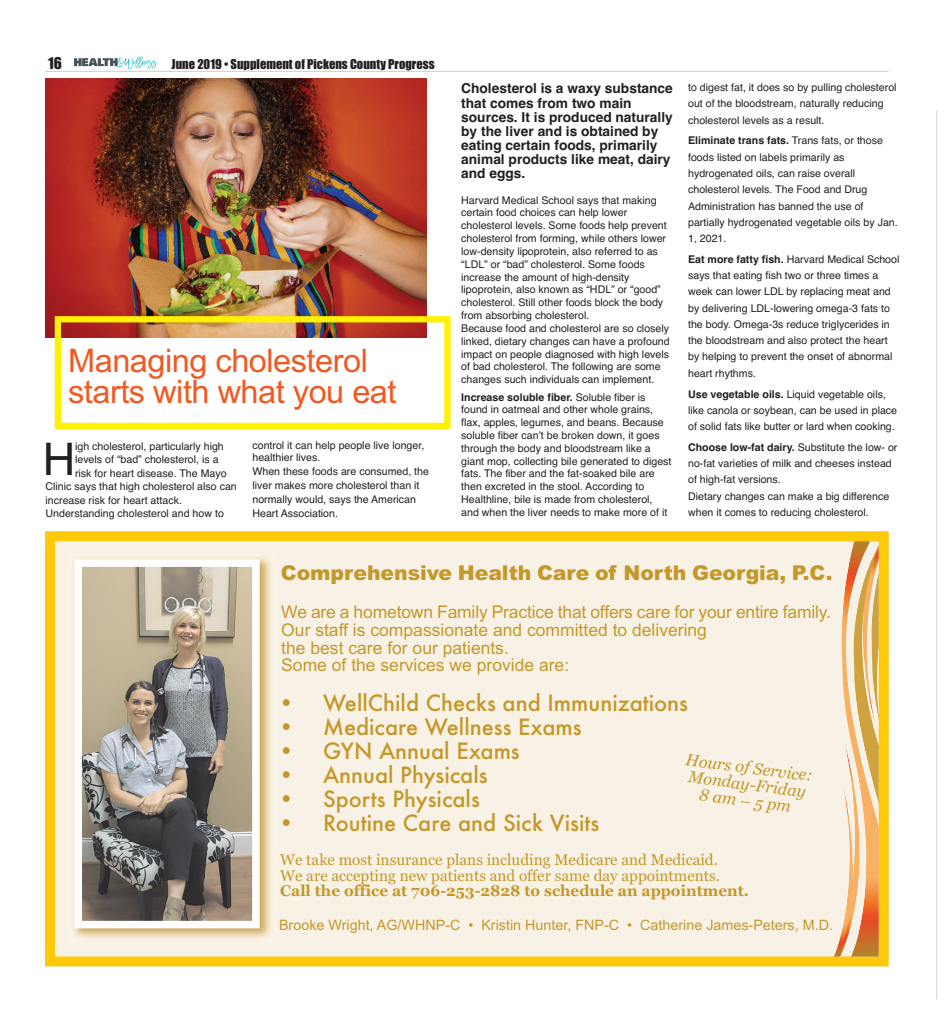
<style>
.page{position:relative;width:945px;height:1013px;background:#fff}
.page>*{position:absolute;margin:0;border:0;box-sizing:border-box;transform-origin:0 0}
.t1{font:44.88px "Helvetica";color:#231f20}
.t2{font:32.5px/31.2px "Arial";letter-spacing:-.015em;color:#f15921}
.t3{font:500 21.88px "Futura";color:#c4982a}
.t4{font:900 20.38px "Arial";letter-spacing:-.005em;color:#c4982a}
.t5{font:17.5px/17.9px "Arial";color:#c4982a}
.t6{font:italic 16.38px/16.8px "Georgia";color:#c4982a;text-align:center}
.t7{font:15.38px/15.6px "Georgia";color:#c4982a}
.t8{font:700 15.38px "Georgia";color:#c4982a}
.t9{font:15px "Impact";color:#231f20}
.t10{font:14.38px "Arial";color:#c4982a}
.t11{font:700 13.75px/14.1px "Helvetica";color:#231f20}
.t12{font:12.5px "Impact";color:#231f20}
.t13{font:11.38px "Calibri";color:#8d4121}
.t14{font:10.62px/12.9px "Helvetica";color:#231f20}
.t15{font:9.88px "Calibri";color:#8d4121}
.s1{font-weight:700}
</style>
<div class="page">
<hr style="left:936px;top:110px;width:1px;height:889px;background:#d1d2d4">
<hr style="left:45px;top:71px;width:844px;height:1px;background:#d1d2d4">
<svg style="left:74px;top:56px;width:83px;height:13px"></svg>
<img style="left:45px;top:79px;width:381px;height:259px">
<div style="left:55px;top:541px;width:824px;height:415px;background:#f8f2e6"></div>
<div style="left:45px;top:531px;width:844px;height:435px;border:10px solid #fec80b"></div>
<img style="left:73px;top:557px;width:198px;height:381px">
<img style="left:83px;top:568px;width:168px;height:351px">
<div style="left:74px;top:559px;width:186px;height:369px;border:8px solid #fff"></div>
<img style="left:834px;top:541px;width:45px;height:415px">
<div style="left:55px;top:316px;width:396px;height:113px;border:6px solid #fff101"></div>
<h3 class="t9" style="left:48px;top:55px;width:15px">16</h3>
<p class="t12" style="left:172px;top:57px;width:264px">June 2019 • Supplement of Pickens County Progress</p>
<h2 class="t2" style="left:68px;top:344px;width:330px">Managing cholesterol starts with what you eat</h2>
<h1 class="t1" style="left:43px;top:433px;width:34px">H</h1>
<p class="t14" style="left:75px;top:439px;width:150px">igh cholesterol, particularly high</p>
<p class="t14" style="left:75px;top:453px;width:145px">levels of “bad” cholesterol, is a</p>
<p class="t14" style="left:75px;top:466px;width:153px">risk for heart disease. The Mayo</p>
<p class="t14" style="left:46px;top:480px;width:193px">Clinic says that high cholesterol also can</p>
<p class="t14" style="left:46px;top:493px;width:138px">increase risk for heart attack.</p>
<p class="t14" style="left:46px;top:507px;width:180px">Understanding cholesterol and how to</p>
<p class="t14" style="left:252px;top:439px;width:173px">control it can help people live longer, healthier lives.</p>
<p class="t14" style="left:252px;top:465px;width:178px;line-height:13.9px">When these foods are consumed, the liver makes more cholesterol than it normally would, says the American<br>Heart Association.</p>
<p class="t11" style="left:461px;top:82px;width:213px">Cholesterol is a waxy substance that comes from two main sources. It is produced naturally by the liver and is obtained by eating certain foods, primarily animal products like meat, dairy and eggs.</p>
<p class="t14" style="left:461px;top:193px;width:210px">Harvard Medical School says that making certain food choices can help lower cholesterol levels. Some foods help prevent cholesterol from forming, while others lower low-density lipoprotein, also referred to as “LDL” or “bad” cholesterol. Some foods increase the amount of high-density lipoprotein, also known as “HDL” or “good” cholesterol. Still other foods block the body from absorbing cholesterol.<br>Because food and cholesterol are so closely linked, dietary changes can have a profound impact on people diagnosed with high levels of bad cholesterol. The following are some changes such individuals can implement.</p>
<p class="t14" style="left:461px;top:390px;width:212px"><span class="s1">Increase soluble fiber.</span> Soluble fiber is found in oatmeal and other whole grains, flax, apples, legumes, and beans. Because soluble fiber can’t be broken down, it goes through the body and bloodstream like a giant mop, collecting bile generated to digest fats. The fiber and the fat-soaked bile are then excreted in the stool. According to Healthline, bile is made from cholesterol, and when the liver needs to make more of it</p>
<p class="t14" style="left:688px;top:79px;width:210px;line-height:16.2px">to digest fat, it does so by pulling cholesterol out of the bloodstream, naturally reducing cholesterol levels as a result.</p>
<p class="t14" style="left:688px;top:133px;width:211px;line-height:16.2px"><span class="s1">Eliminate trans fats.</span> Trans fats, or those foods listed on labels primarily as hydrogenated oils, can raise overall cholesterol levels. The Food and Drug Administration has banned the use of partially hydrogenated vegetable oils by Jan.<br>1, 2021.</p>
<p class="t14" style="left:688px;top:251px;width:213px;line-height:16.2px"><span class="s1">Eat more fatty fish.</span> Harvard Medical School says that eating fish two or three times a week can lower LDL by replacing meat and by delivering LDL-lowering omega-3 fats to the body. Omega-3s reduce triglycerides in the bloodstream and also protect the heart by helping to prevent the onset of abnormal heart rhythms.</p>
<p class="t14" style="left:688px;top:386px;width:211px;line-height:16.2px"><span class="s1">Use vegetable oils.</span> Liquid vegetable oils, like canola or soybean, can be used in place of solid fats like butter or lard when cooking.</p>
<p class="t14" style="left:688px;top:439px;width:211px;line-height:16.2px"><span class="s1">Choose low-fat dairy.</span> Substitute the low- or no-fat varieties of milk and cheeses instead of high-fat versions.<br>Dietary changes can make a big difference when it comes to reducing cholesterol.</p>
<h3 class="t4" style="left:281px;top:561px;width:553px">Comprehensive Health Care of North Georgia, P.C.</h3>
<h3 class="t5" style="left:281px;top:603px;width:551px">We are a hometown Family Practice that offers care for your entire family.<br>Our staff is compassionate and committed to delivering<br>the best care for our patients.<br>Some of the services we provide are:</h3>
<p class="t13" style="left:455px;top:624px;width:4px">!</p>
<p class="t13" style="left:493px;top:624px;width:4px">!</p>
<p class="t13" style="left:514px;top:624px;width:4px">!</p>
<h3 class="t3" style="left:278px;top:690px;width:412px">• WellChild Checks and Immunizations</h3>
<h3 class="t3" style="left:278px;top:714px;width:305px">• Medicare Wellness Exams</h3>
<h3 class="t3" style="left:278px;top:738px;width:243px">• GYN Annual Exams</h3>
<h3 class="t3" style="left:278px;top:762px;width:211px">• Annual Physicals</h3>
<h3 class="t3" style="left:278px;top:787px;width:203px">• Sports Physicals</h3>
<h3 class="t3" style="left:278px;top:811px;width:323px">• Routine Care and Sick Visits</h3>
<p class="t13" style="left:414px;top:693px;width:4px">!</p>
<p class="t13" style="left:458px;top:693px;width:4px">!</p>
<p class="t13" style="left:441px;top:723px;width:4px">!</p>
<p class="t13" style="left:462px;top:723px;width:4px">!</p>
<p class="t13" style="left:482px;top:723px;width:4px">!</p>
<p class="t13" style="left:509px;top:723px;width:4px">!</p>
<h3 class="t6" style="left:687px;top:751px;width:130px;rotate:7deg">Hours of Service:<br>Monday-Friday<br>8am–5pm</h3>
<h3 class="t7" style="left:280px;top:851px;width:441px">We take most insurance plans including Medicare and Medicaid.<br>We are accepting new patients and offer same day appointments.</h3>
<h3 class="t8" style="left:280px;top:882px;width:470px">Call the office at 706-253-2828 to schedule an appointment.</h3>
<p class="t15" style="left:407px;top:805px;width:4px">!</p>
<p class="t15" style="left:490px;top:805px;width:4px">!</p>
<p class="t15" style="left:552px;top:805px;width:4px">!</p>
<p class="t15" style="left:479px;top:817px;width:4px">!</p>
<p class="t15" style="left:521px;top:817px;width:4px">!</p>
<p class="t15" style="left:456px;top:889px;width:4px">!</p>
<h3 class="t10" style="left:279px;top:916px;width:555px">Brooke Wright, AG/WHNP-C • Kristin Hunter, FNP-C • Catherine James-Peters, M.D.</h3>
</div>
